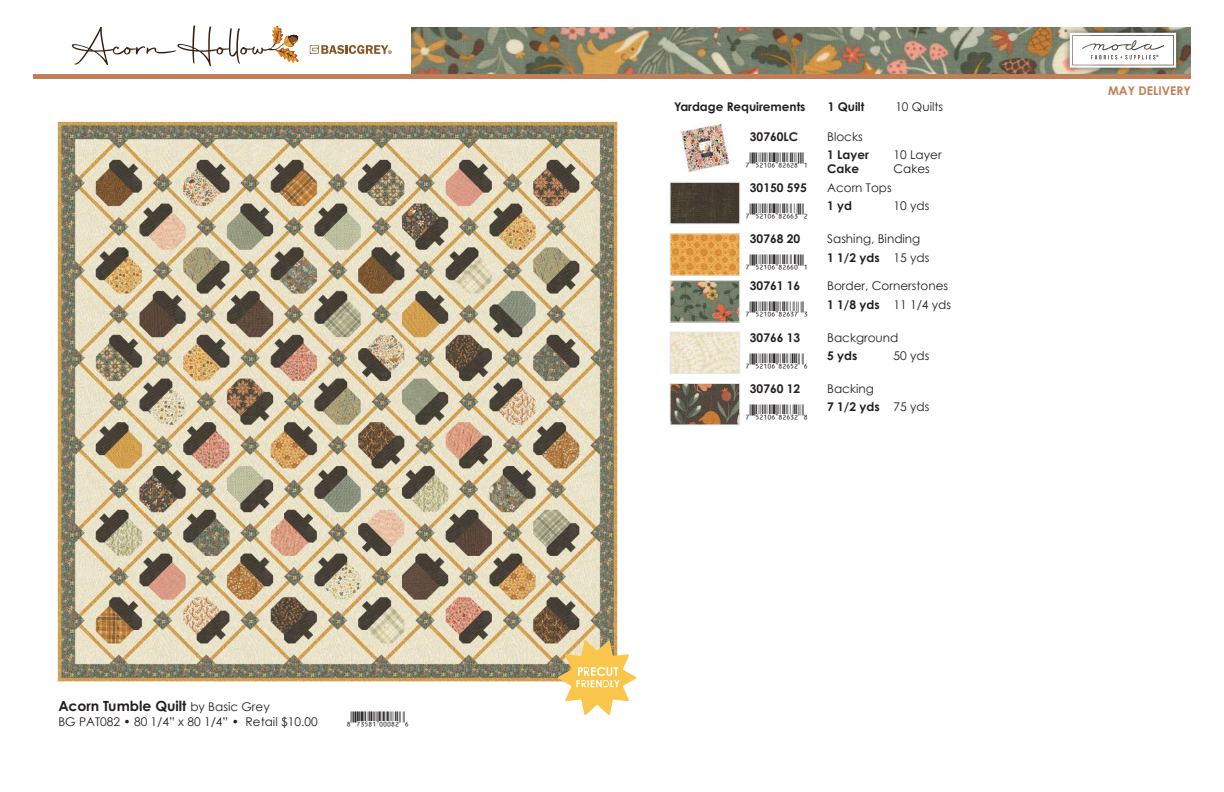
<style>
.page{position:relative;width:1224px;height:792px;background:#fff}
.page>*{position:absolute;margin:0;border:0;box-sizing:border-box;transform-origin:0 0}
.t1{font:16px "UPC Aa";color:#231f20}
.t2{font:700 14px "Century Gothic Pro";color:#231f20}
.t3{font:12px "Century Gothic";color:#231f20}
.t4{font:700 12px/14.4px "Century Gothic Pro";color:#231f20}
.t5{font:12px/14.4px "Century Gothic Pro";color:#231f20}
.t6{font:700 12px "Century Gothic";color:#231f20}
.t7{font:700 12px "Century Gothic";color:#c17f57}
.s1{font-family:"Century Gothic";font-weight:400;font-size:12px}
.s2{font-family:"Century Gothic Pro"}
.s3{font-weight:400}
.s4{font-weight:700}
</style>
<div class="page">
<img style="left:412px;top:27px;width:779px;height:47px">
<div style="left:33px;top:74px;width:1158px;height:5px;background:#c17f57"></div>
<div style="left:1063px;top:26px;width:119px;height:48px;background:#231f20;opacity:.75"></div>
<svg style="left:1070px;top:33px;width:106px;height:35px"></svg>
<svg style="left:310px;top:45px;width:82px;height:9px"></svg>
<svg style="left:72px;top:25px;width:227px;height:41px"></svg>
<img style="left:680px;top:123px;width:50px;height:49px">
<img style="left:672px;top:184px;width:66px;height:38px">
<div style="left:670px;top:182px;width:70px;height:42px;border:1px solid #e6e7e9"></div>
<img style="left:672px;top:235px;width:66px;height:39px">
<div style="left:670px;top:233px;width:70px;height:43px;border:1px solid #e6e7e9"></div>
<img style="left:672px;top:282px;width:66px;height:39px">
<div style="left:670px;top:280px;width:70px;height:43px;border:1px solid #e6e7e9"></div>
<img style="left:672px;top:334px;width:66px;height:38px">
<div style="left:670px;top:332px;width:70px;height:42px;border:1px solid #e6e7e9"></div>
<img style="left:672px;top:385px;width:66px;height:38px">
<div style="left:670px;top:383px;width:70px;height:42px;border:1px solid #e6e7e9"></div>
<img style="left:58px;top:122px;width:560px;height:559px">
<svg style="left:558px;top:640px;width:78px;height:75px"></svg>
<p class="t2" style="left:58px;top:697px;width:213px">Acorn Tumble Quilt <span class="s1">by Basic Grey</span></p>
<p class="t3" style="left:58px;top:713px;width:261px">BG PAT082 • 80 1/4” x 80 1/4” • <span class="s2">Retail $10.00</span></p>
<h1 class="t1" style="left:351px;top:707px;width:56px">)HDFIB|00082W</h1>
<p class="t4" style="left:674px;top:100px;width:133px">Yardage Requirements</p>
<p class="t4" style="left:828px;top:100px;width:38px">1 Quilt</p>
<p class="t5" style="left:895px;top:100px;width:49px">10 Quilts</p>
<p class="t6" style="left:750px;top:127px;width:50px">30760LC</p>
<p class="t3" style="left:827px;top:128px;width:37px">Blocks</p>
<h1 class="t1" style="left:750px;top:148px;width:56px">(FCBAG|82628R</h1>
<p class="t4" style="left:827px;top:147px;width:43px">1 Layer<br>Cake</p>
<p class="t5" style="left:893px;top:147px;width:50px">10 Layer<br>Cakes</p>
<p class="t6" style="left:750px;top:179px;width:59px">30150 595</p>
<p class="t3" style="left:827px;top:179px;width:66px">Acorn Tops</p>
<h1 class="t1" style="left:750px;top:199px;width:56px">(FCBAG|82663S</h1>
<p class="t4" style="left:827px;top:199px;width:26px">1 yd</p>
<p class="t5" style="left:893px;top:199px;width:37px">10 yds</p>
<p class="t6" style="left:750px;top:230px;width:52px">30768 20</p>
<p class="t3" style="left:827px;top:231px;width:95px">Sashing, Binding</p>
<h1 class="t1" style="left:750px;top:251px;width:56px">(FCBAG|82660R</h1>
<p class="t4" style="left:827px;top:250px;width:104px">1 1/2 yds <span class="s3">15 yds</span></p>
<p class="t6" style="left:750px;top:277px;width:52px">30761 16</p>
<p class="t3" style="left:827px;top:278px;width:122px">Border, Cornerstones</p>
<h1 class="t1" style="left:750px;top:297px;width:56px">(FCBAG|82637T</h1>
<p class="t5" style="left:827px;top:297px;width:126px"><span class="s4">1 1/8 yds</span> 11 1/4 yds</p>
<p class="t6" style="left:750px;top:328px;width:52px">30766 13</p>
<p class="t3" style="left:827px;top:329px;width:73px">Background</p>
<h1 class="t1" style="left:750px;top:349px;width:56px">(FCBAG|82652W</h1>
<p class="t4" style="left:827px;top:348px;width:32px">5 yds</p>
<p class="t5" style="left:893px;top:348px;width:37px">50 yds</p>
<p class="t6" style="left:750px;top:380px;width:52px">30760 12</p>
<p class="t3" style="left:827px;top:380px;width:48px">Backing</p>
<h1 class="t1" style="left:750px;top:400px;width:56px">(FCBAG|82632Y</h1>
<p class="t4" style="left:827px;top:400px;width:104px">7 1/2 yds <span class="s3">75 yds</span></p>
<p class="t7" style="left:1108px;top:81px;width:84px">MAY DELIVERY</p>
</div>
